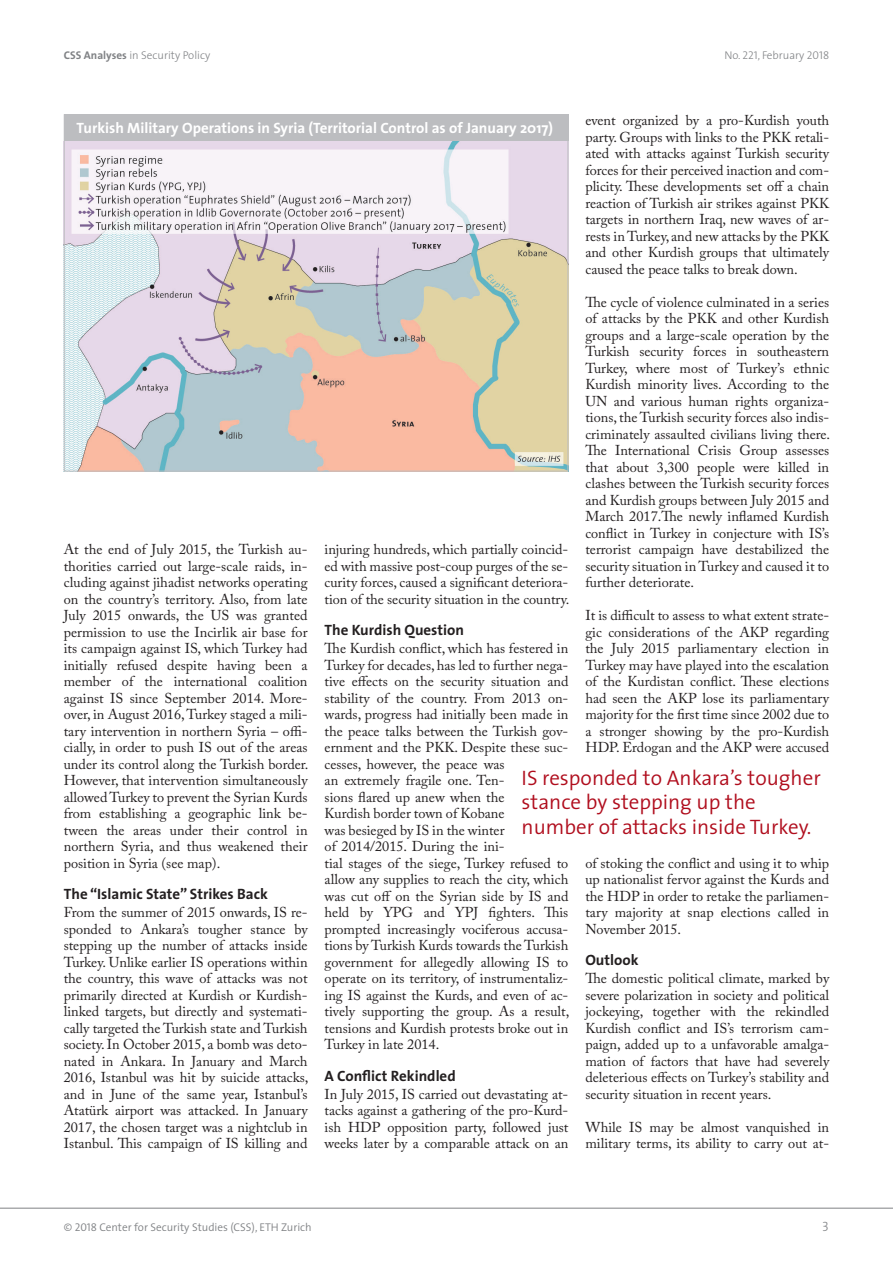
<style>
.page{position:relative;width:893px;height:1263px;background:#fff}
.page>*{position:absolute;margin:0;border:0;box-sizing:border-box;transform-origin:0 0}
.Quote_e{font:300 21px/24.8px "The Sans";color:#b00d1d}
.Lauftext_Titel_e{font:700 15px "The Sans";color:#231f20}
.Boxtitel_e{font:700 15px "The Sans";color:#fff}
.Text_e{font:14.25px/16.5px "Adobe Caslon Pro";color:#231f20;text-align:justify}
.t1{font:13.5px "The Sans Light Caps";color:#808285}
.t2{font:300 11.25px "The Sans";color:#808285}
.t3{font:300 11.25px "The Sans";color:#808285}
.s1{font-weight:700}
.s2{font-family:"The Sans Light Caps";font-weight:400}
.s3{font-family:"The Sans Semi Light Caps";font-weight:400}
</style>
<div class="page">
<hr style="left:0;top:1208px;width:893px;height:1px;background:#808285">
<div style="left:64px;top:114px;width:504px;height:28px;background:#bcbdc0"></div>
<img style="left:66px;top:142px;width:500px;height:328px">
<p class="t2" style="left:64px;top:46px;width:148px"><span class="s1">CSS Analyses</span> in Security Policy</p>
<p class="t2" style="left:724px;top:46px;width:106px">No. <span class="s2">221</span>, February <span class="s2">2018</span></p>
<p class="Text_e" style="left:585px;top:112px;width:245px">event organized by a pro-Kurdish youth party. Groups with links to the PKK retali&shy;ated with attacks against Turkish security forces for their perceived inaction and com&shy;plicity. These developments set off a chain reaction of Turkish air strikes against PKK targets in northern Iraq, new waves of ar&shy;rests in Turkey, and new attacks by the PKK and other Kurdish groups that ultimately caused the peace talks to break down.</p>
<p class="Text_e" style="left:585px;top:293px;width:246px">The cycle of violence culminated in a series of attacks by the PKK and other Kurdish groups and a large-scale operation by the Turkish security forces in southeastern Turkey, where most of Turkey’s ethnic Kurdish minority lives. According to the UN and various human rights organiza&shy;tions, the Turkish security forces also indis&shy;criminately assaulted civilians living there.<br>The International Crisis Group assesses that about 3,300 people were killed in clashes between the Turkish security forces and Kurdish groups between July 2015 and March 2017.The newly inflamed Kurdish conflict in Turkey in conjecture with IS’s terrorist campaign have destabilized the security situation in Turkey and caused it to further deteriorate.</p>
<p class="Text_e" style="left:585px;top:607px;width:245px">It is difficult to assess to what extent strate&shy;gic considerations of the AKP regarding the July 2015 parliamentary election in Turkey may have played into the escalation of the Kurdistan conflict. These elections had seen the AKP lose its parliamentary majority for the first time since 2002 due to a stronger showing by the pro-Kurdish HDP. Erdogan and the AKP were accused</p>
<p class="Boxtitel_e" style="left:77px;top:116px;width:478px">Turkish Military Operations in Syria (Territorial Control as of January 2017)</p>
<p class="Text_e" style="left:64px;top:541px;width:246px">At the end of July 2015, the Turkish au&shy;thorities carried out large-scale raids, in&shy;cluding against jihadist networks operating on the country’s territory. Also, from late July 2015 onwards, the US was granted permission to use the Incirlik air base for its campaign against IS, which Turkey had initially refused despite having been a member of the international coalition against IS since September 2014. More&shy;over, in August 2016, Turkey staged a mili&shy;tary intervention in northern Syria – offi&shy;cially, in order to push IS out of the areas under its control along the Turkish border.<br>However, that intervention simultaneously allowed Turkey to prevent the Syrian Kurds from establishing a geographic link be&shy;tween the areas under their control in northern Syria, and thus weakened their position in Syria (see map).</p>
<p class="Lauftext_Titel_e" style="left:64px;top:881px;width:206px">The “Islamic State” Strikes Back</p>
<p class="Text_e" style="left:64px;top:904px;width:246px">From the summer of 2015 onwards, IS re&shy;sponded to Ankara’s tougher stance by stepping up the number of attacks inside Turkey. Unlike earlier IS operations within the country, this wave of attacks was not primarily directed at Kurdish or Kurdish&shy;linked targets, but directly and systemati&shy;cally targeted the Turkish state and Turkish society. In October 2015, a bomb was deto&shy;nated in Ankara. In January and March 2016, Istanbul was hit by suicide attacks, and in June of the same year, Istanbul’s Atatürk airport was attacked. In January 2017, the chosen target was a nightclub in Istanbul. This campaign of IS killing and</p>
<p class="Text_e" style="left:325px;top:541px;width:246px">injuring hundreds, which partially coincid&shy;ed with massive post-coup purges of the se&shy;curity forces, caused a significant deteriora&shy;tion of the security situation in the country.</p>
<p class="Lauftext_Titel_e" style="left:325px;top:617px;width:141px">The Kurdish Question</p>
<p class="Text_e" style="left:325px;top:640px;width:246px;text-align:left">The Kurdish conflict, which has festered in Turkey for decades, has led to further nega&shy;tive effects on the security situation and stability of the country. From 2013 on&shy;wards, progress had initially been made in the peace talks between the Turkish gov&shy;ernment and the PKK. Despite these suc&shy;cesses, however, the peace was<br>an extremely fragile one. Ten-<br>sions flared up anew when the<br>Kurdish border town of Kobane<br>was besieged by IS in the winter<br>of 2014/2015. During the ini-<br>tial stages of the siege, Turkey refused to allow any supplies to reach the city, which was cut off on the Syrian side by IS and held by YPG and YPJ fighters. This prompted increasingly vociferous accusa&shy;tions by Turkish Kurds towards the Turkish government for allegedly allowing IS to operate on its territory, of instrumentaliz&shy;ing IS against the Kurds, and even of ac&shy;tively supporting the group. As a result, tensions and Kurdish protests broke out in Turkey in late 2014.</p>
<p class="Lauftext_Titel_e" style="left:325px;top:1063px;width:133px">A Conflict Rekindled</p>
<p class="Text_e" style="left:325px;top:1085px;width:245px">In July 2015, IS carried out devastating at&shy;tacks against a gathering of the pro-Kurd&shy;ish HDP opposition party, followed just weeks later by a comparable attack on an</p>
<p class="Quote_e" style="left:522px;top:764px;width:301px">IS responded to Ankara’s tougher stance by stepping up the number of attacks inside Turkey.</p>
<p class="Text_e" style="left:585px;top:854px;width:245px">of stoking the conflict and using it to whip up nationalist fervor against the Kurds and the HDP in order to retake the parliamen&shy;tary majority at snap elections called in November 2015.</p>
<p class="Lauftext_Titel_e" style="left:585px;top:947px;width:55px">Outlook</p>
<p class="Text_e" style="left:585px;top:970px;width:245px">The domestic political climate, marked by severe polarization in society and political jockeying, together with the rekindled Kurdish conflict and IS’s terrorism cam&shy;paign, added up to a unfavorable amalga&shy;mation of factors that have had severely deleterious effects on Turkey’s stability and security situation in recent years.</p>
<p class="Text_e" style="left:585px;top:1118px;width:245px">While IS may be almost vanquished in military terms, its ability to carry out at-</p>
<p class="t3" style="left:64px;top:1217px;width:249px">© <span class="s3">2018</span> Center for Security Studies (CSS), ETH Zurich</p>
<p class="t1" style="left:822px;top:1215px;width:8px">3</p>
</div>
